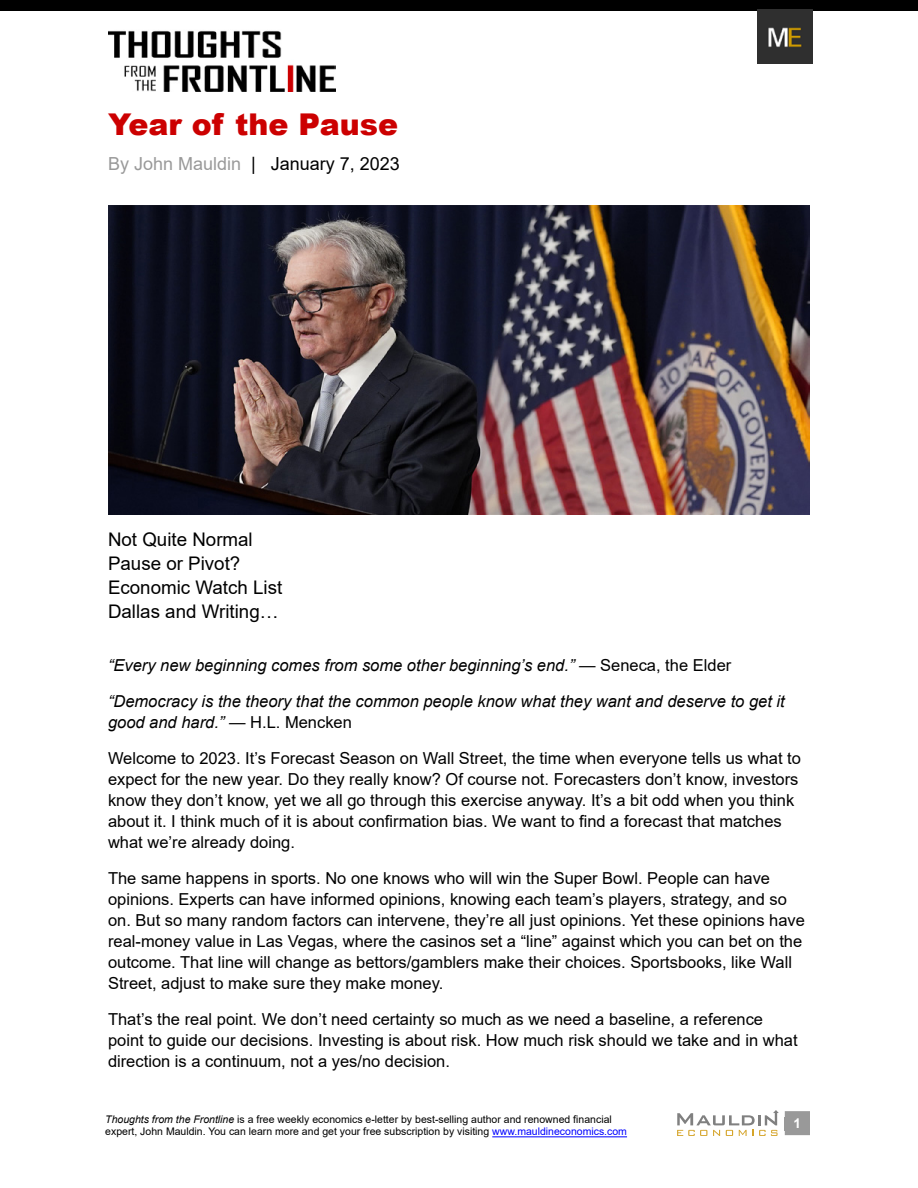
<style>
.page{position:relative;width:918px;height:1188px;background:#fff}
.page>*{position:absolute;margin:0;border:0;box-sizing:border-box;transform-origin:0 0}
.t1{font:900 30px "Arial";color:#cc0001}
.t2{font:18.75px/24px "Arial";color:#000}
.t3{font:18px "Arial";color:#000}
.t4{font:16.5px/21px "Arial";color:#000}
.t5{font:italic 16.5px/36px "Arial";color:#000}
.t6{font:700 13.5px "Arial";color:#fff}
.t7{font:10.5px/12.6px "Arial";color:#000}
.s1{color:#999}
.s2{font-style:normal}
.s3{font-style:italic}
.s4{color:#00f}
</style>
<div class="page">
<div style="left:785px;top:1111px;width:25px;height:24px;background:#999"></div>
<hr style="left:492px;top:1136px;width:135px;height:1px;background:#00f">
<img style="left:108px;top:30px;width:228px;height:62px">
<div style="left:0;top:0;width:918px;height:11px;background:#000"></div>
<img style="left:758px;top:9px;width:55px;height:55px">
<svg style="left:677px;top:1110px;width:102px;height:26px"></svg>
<img style="left:108px;top:206px;width:702px;height:308px">
<h1 class="t1" style="left:108px;top:102px;width:292px">Year of the Pause</h1>
<p class="t3" style="left:108px;top:151px;width:293px"><span class="s1">By John Mauldin</span> | January 7, 2023</p>
<p class="t2" style="left:108px;top:528px;width:176px">Not Quite Normal<br>Pause or Pivot?<br>Economic Watch List<br>Dallas and Writing…</p>
<p class="t5" style="left:108px;top:647px;width:678px">“Every new beginning comes from some other beginning’s end.” <span class="s2">— Seneca, the Elder </span>“Democracy is the theory that the common people know what they want and deserve to get it</p>
<p class="t4" style="left:108px;top:704px;width:695px;line-height:36px"><span class="s3">good and hard.”</span> — H.L. Mencken<br>Welcome to 2023. It’s Forecast Season on Wall Street, the time when everyone tells us what to</p>
<p class="t4" style="left:108px;top:768px;width:692px">expect for the new year. Do they really know? Of course not. Forecasters don’t know, investors know they don’t know, yet we all go through this exercise anyway. It’s a bit odd when you think about it. I think much of it is about confirmation bias. We want to find a forecast that matches what we’re already doing.</p>
<p class="t4" style="left:108px;top:867px;width:699px">The same happens in sports. No one knows who will win the Super Bowl. People can have opinions. Experts can have informed opinions, knowing each team’s players, strategy, and so on. But so many random factors can intervene, they’re all just opinions. Yet these opinions have real-money value in Las Vegas, where the casinos set a “line” against which you can bet on the outcome. That line will change as bettors/gamblers make their choices. Sportsbooks, like Wall Street, adjust to make sure they make money.</p>
<p class="t4" style="left:108px;top:1009px;width:691px">That’s the real point. We don’t need certainty so much as we need a baseline, a reference point to guide our decisions. Investing is about risk. How much risk should we take and in what direction is a continuum, not a yes/no decision.</p>
<p class="t7" style="left:105px;top:1113px;width:523px"><span class="s3">Thoughts from the Frontline</span> is a free weekly economics e-letter by best-selling author and renowned financial expert, John Mauldin. You can learn more and get your free subscription by visiting <span class="s4">www.mauldineconomics.com</span></p>
<p class="t6" style="left:794px;top:1113px;width:9px">1</p>
</div>
